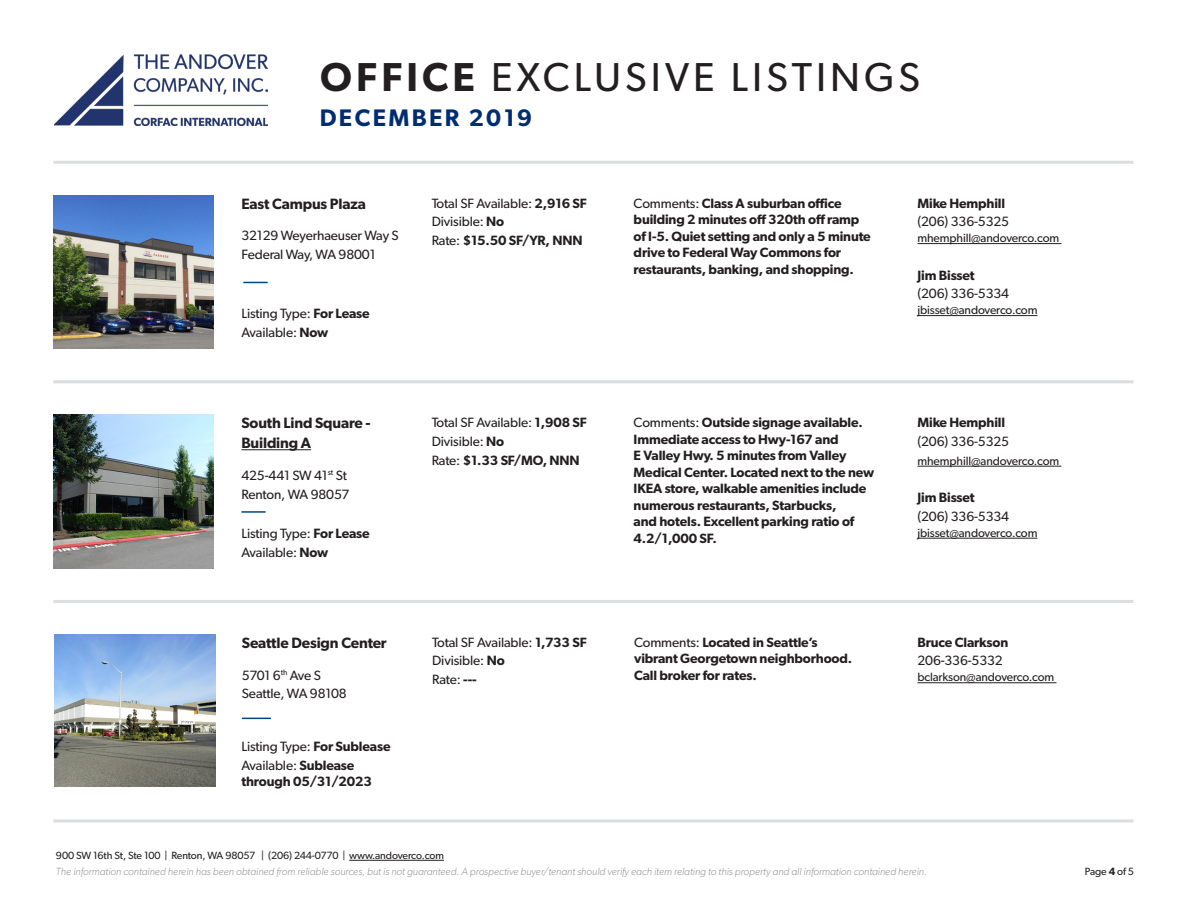
<style>
.page{position:relative;width:1188px;height:918px;background:#fff}
.page>*{position:absolute;margin:0;border:0;box-sizing:border-box;transform-origin:0 0}
.t1{font:40.5px "Gibson";letter-spacing:.1em;color:#231f20}
.t2{font:600 24px "Gibson";letter-spacing:.1em;color:#002d72}
.t3{font:600 15px/19.8px "Gibson";letter-spacing:-.01em;color:#231f20}
.t4{font:600 13.5px/16.5px "Gibson";letter-spacing:-.01em;color:#231f20}
.t5{font:13.5px "Gibson";letter-spacing:-.01em;color:#231f20}
.t6{font:12px "Gibson";letter-spacing:-.01em;color:#231f20}
.t7{font:italic 300 10.5px "Gibson";color:#939598}
.t8{font:10.5px "Gibson";letter-spacing:-.01em;color:#231f20}
.s1{font-weight:600}
.s2{font-weight:400}
</style>
<div class="page">
<hr style="left:54px;top:380px;width:1080px;height:3px;background:#dcdddf">
<hr style="left:54px;top:600px;width:1080px;height:3px;background:#dcdddf">
<hr style="left:54px;top:161px;width:1080px;height:3px;background:#dcdddf">
<hr style="left:349px;top:860px;width:95px;height:1px;background:#231f20">
<img style="left:54px;top:54px;width:214px;height:72px">
<hr style="left:54px;top:819px;width:1080px;height:3px;background:#dcdddf">
<img style="left:54px;top:415px;width:160px;height:154px">
<hr style="left:241px;top:449px;width:70px;height:1px;background:#231f20">
<hr style="left:241px;top:511px;width:25px;height:2px;background:#004684">
<hr style="left:918px;top:466px;width:143px;height:1px;background:#231f20">
<hr style="left:918px;top:538px;width:119px;height:1px;background:#231f20">
<img style="left:54px;top:195px;width:160px;height:154px">
<svg style="left:243px;top:282px;width:25px;height:1px"></svg>
<hr style="left:918px;top:243px;width:143px;height:1px;background:#231f20">
<hr style="left:918px;top:315px;width:119px;height:1px;background:#231f20">
<img style="left:54px;top:634px;width:162px;height:152px">
<svg style="left:242px;top:718px;width:29px;height:1px"></svg>
<hr style="left:918px;top:682px;width:138px;height:1px;background:#231f20">
<p class="t1" style="left:320px;top:53px;width:601px"><span class="s1">OFFICE</span> EXCLUSIVE LISTINGS</p>
<p class="t2" style="left:320px;top:103px;width:214px">DECEMBER 2019</p>
<p class="t3" style="left:241px;top:193px;width:126px">East Campus Plaza</p>
<p class="t5" style="left:241px;top:228px;width:159px">32129 Weyerhaeuser Way S</p>
<p class="t5" style="left:241px;top:246px;width:136px">Federal Way, WA 98001</p>
<p class="t5" style="left:432px;top:195px;width:157px">Total SF Available: <span class="s1">2,916 SF</span></p>
<p class="t5" style="left:432px;top:213px;width:74px">Divisible: <span class="s1">No</span></p>
<p class="t4" style="left:432px;top:232px;width:152px"><span class="s2">Rate:</span> $15.50 SF/YR, NNN</p>
<p class="t4" style="left:634px;top:194px;width:239px"><span class="s2">Comments:</span> Class A suburban office building 2 minutes off 320th off ramp of I-5. Quiet setting and only a 5 minute drive to Federal Way Commons for restaurants, banking, and shopping.</p>
<p class="t4" style="left:918px;top:194px;width:89px">Mike Hemphill</p>
<p class="t5" style="left:918px;top:213px;width:93px">(206) 336-5325</p>
<p class="t6" style="left:918px;top:231px;width:143px">mhemphill@andoverco.com</p>
<p class="t4" style="left:918px;top:266px;width:59px">Jim Bisset</p>
<p class="t5" style="left:918px;top:285px;width:93px">(206) 336-5334</p>
<p class="t5" style="left:241px;top:305px;width:130px">Listing Type: <span class="s1">For Lease</span></p>
<p class="t6" style="left:918px;top:303px;width:121px">jbisset@andoverco.com</p>
<p class="t5" style="left:241px;top:324px;width:88px">Available: <span class="s1">Now</span></p>
<p class="t4" style="left:634px;top:414px;width:242px"><span class="s2">Comments:</span> Outside signage available.<br>Immediate access to Hwy-167 and<br>E Valley Hwy. 5 minutes from Valley Medical Center. Located next to the new IKEA store, walkable amenities include numerous restaurants, Starbucks,<br>and hotels. Excellent parking ratio of 4.2/1,000 SF.</p>
<p class="t4" style="left:918px;top:414px;width:89px">Mike Hemphill</p>
<p class="t5" style="left:918px;top:433px;width:93px">(206) 336-5325</p>
<p class="t6" style="left:918px;top:453px;width:143px">mhemphill@andoverco.com</p>
<p class="t4" style="left:918px;top:489px;width:59px">Jim Bisset</p>
<p class="t5" style="left:918px;top:508px;width:93px">(206) 336-5334</p>
<p class="t5" style="left:432px;top:414px;width:157px">Total SF Available: <span class="s1">1,908 SF</span></p>
<p class="t5" style="left:432px;top:433px;width:74px">Divisible: <span class="s1">No</span></p>
<p class="t4" style="left:432px;top:451px;width:149px"><span class="s2">Rate:</span> $1.33 SF/MO, NNN</p>
<p class="t3" style="left:241px;top:413px;width:131px">South Lind Square -<br>Building A</p>
<p class="t5" style="left:241px;top:467px;width:107px">425-441 SW 41<sup>st</sup> St</p>
<p class="t5" style="left:241px;top:486px;width:110px">Renton, WA 98057</p>
<p class="t5" style="left:241px;top:525px;width:130px">Listing Type: <span class="s1">For Lease</span></p>
<p class="t6" style="left:918px;top:525px;width:121px">jbisset@andoverco.com</p>
<p class="t5" style="left:241px;top:544px;width:88px">Available: <span class="s1">Now</span></p>
<p class="t3" style="left:242px;top:633px;width:146px">Seattle Design Center</p>
<p class="t5" style="left:242px;top:667px;width:81px">5701 6<sup>th</sup> Ave S</p>
<p class="t5" style="left:242px;top:686px;width:106px">Seattle, WA 98108</p>
<p class="t5" style="left:241px;top:738px;width:151px">Listing Type: <span class="s1">For Sublease</span></p>
<p class="t4" style="left:241px;top:756px;width:132px"><span class="s2">Available:</span> Sublease through 05/31/2023</p>
<p class="t5" style="left:432px;top:634px;width:156px">Total SF Available: <span class="s1">1,733 SF</span></p>
<p class="t5" style="left:432px;top:653px;width:74px">Divisible: <span class="s1">No</span></p>
<p class="t5" style="left:432px;top:671px;width:46px">Rate: <span class="s1">---</span></p>
<p class="t8" style="left:56px;top:849px;width:390px">900 SW 16th St, Ste 100 | Renton, WA 98057 | (206) 244-0770 | www.andoverco.com</p>
<p class="t4" style="left:634px;top:633px;width:220px"><span class="s2">Comments:</span> Located in Seattle’s vibrant Georgetown neighborhood.<br>Call broker for rates.</p>
<p class="t4" style="left:918px;top:633px;width:92px">Bruce Clarkson</p>
<p class="t5" style="left:918px;top:653px;width:87px">206-336-5332</p>
<p class="t6" style="left:918px;top:670px;width:138px">bclarkson@andoverco.com</p>
<p class="t7" style="left:56px;top:865px;width:872px">The information contained herein has been obtained from reliable sources, but is not guaranteed. A prospective buyer/tenant should verify each item relating to this property and all information contained herein.</p>
<p class="t8" style="left:1085px;top:865px;width:51px">Page <span class="s1">4</span> of 5</p>
</div>
